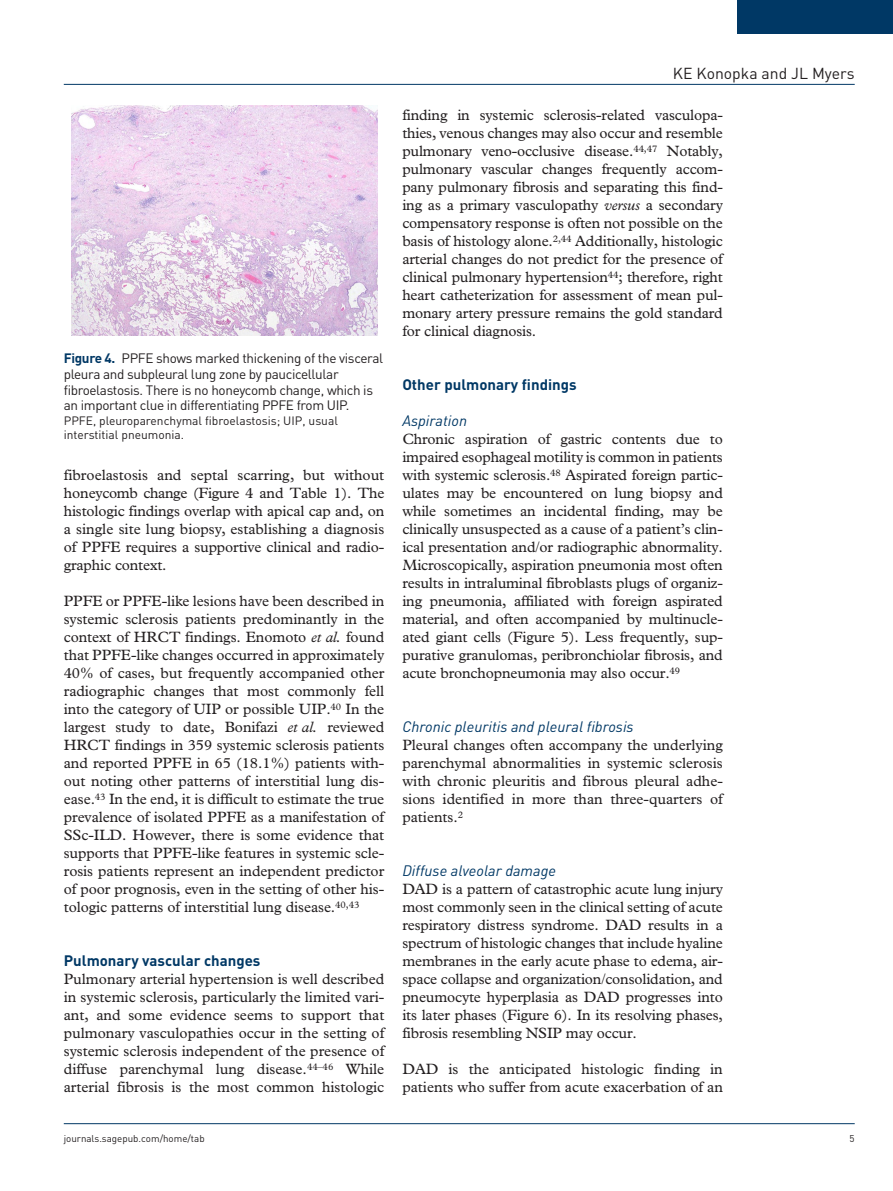
<style>
.page{position:relative;width:893px;height:1191px;background:#fff}
.page>*{position:absolute;margin:0;border:0;box-sizing:border-box;transform-origin:0 0}
.t1{font:15.75px "DIN";color:#231f20}
.t2{font:15px/18px "Plantin Std";letter-spacing:-.005em;color:#231f20;text-align:justify}
.t3{font:italic 15px "DIN";color:#003865}
.t4{font:700 15px "DIN";color:#003865}
.t5{font:13.5px/15.8px "DIN";letter-spacing:-.025em;color:#231f20}
.t6{font:12px/14.2px "DIN";color:#231f20}
.t7{font:9.75px "DIN";color:#231f20}
.s1{font-weight:700;color:#003865}
.s2{font-style:italic}
</style>
<div class="page">
<hr style="left:64px;top:84px;width:791px;height:1px;background:#003865">
<hr style="left:64px;top:1123px;width:791px;height:1px;background:#003865">
<div style="left:738px;top:0;width:155px;height:34px;background:#003865"></div>
<img style="left:71px;top:106px;width:306px;height:229px">
<p class="t1" style="left:673px;top:63px;width:183px">KE Konopka and JL Myers</p>
<p class="t5" style="left:64px;top:350px;width:321px"><span class="s1">Figure 4.</span> PPFE shows marked thickening of the visceral pleura and subpleural lung zone by paucicellular fibroelastosis. There is no honeycomb change, which is an important clue in differentiating PPFE from UIP.</p>
<p class="t6" style="left:64px;top:413px;width:276px">PPFE, pleuroparenchymal fibroelastosis; UIP, usual interstitial pneumonia.</p>
<p class="t2" style="left:64px;top:466px;width:322px">fibroelastosis and septal scarring, but without honeycomb change (Figure 4 and Table 1). The histologic findings overlap with apical cap and, on a single site lung biopsy, establishing a diagnosis of PPFE requires a supportive clinical and radio&shy;graphic context.</p>
<p class="t2" style="left:64px;top:592px;width:322px">PPFE or PPFE-like lesions have been described in systemic sclerosis patients predominantly in the context of HRCT findings. Enomoto <span class="s2">et al.</span> found that PPFE-like changes occurred in approximately 40% of cases, but frequently accompanied other radiographic changes that most commonly fell into the category of UIP or possible UIP.<sup>40</sup> In the largest study to date, Bonifazi <span class="s2">et al.</span> reviewed HRCT findings in 359 systemic sclerosis patients and reported PPFE in 65 (18.1%) patients with&shy;out noting other patterns of interstitial lung dis&shy;ease.<sup>43</sup> In the end, it is difficult to estimate the true prevalence of isolated PPFE as a manifestation of SSc-ILD. However, there is some evidence that supports that PPFE-like features in systemic scle&shy;rosis patients represent an independent predictor of poor prognosis, even in the setting of other his&shy;tologic patterns of interstitial lung disease.<sup>40,43</sup></p>
<p class="t4" style="left:64px;top:951px;width:198px">Pulmonary vascular changes</p>
<p class="t2" style="left:64px;top:970px;width:322px">Pulmonary arterial hypertension is well described in systemic sclerosis, particularly the limited vari&shy;ant, and some evidence seems to support that pulmonary vasculopathies occur in the setting of systemic sclerosis independent of the presence of diffuse parenchymal lung disease.<sup>44–46</sup> While arterial fibrosis is the most common histologic</p>
<p class="t2" style="left:402px;top:106px;width:322px">finding in systemic sclerosis-related vasculopa&shy;thies, venous changes may also occur and resemble pulmonary veno-occlusive disease.<sup>44,47</sup> Notably, pulmonary vascular changes frequently accom&shy;pany pulmonary fibrosis and separating this find&shy;ing as a primary vasculopathy <span class="s2">versus</span> a secondary compensatory response is often not possible on the basis of histology alone.<sup>2,44</sup> Additionally, histologic arterial changes do not predict for the presence of clinical pulmonary hypertension<sup>44</sup>; therefore, right heart catheterization for assessment of mean pul&shy;monary artery pressure remains the gold standard for clinical diagnosis.</p>
<p class="t4" style="left:402px;top:375px;width:176px">Other pulmonary findings</p>
<p class="t3" style="left:402px;top:411px;width:66px">Aspiration</p>
<p class="t2" style="left:402px;top:430px;width:322px">Chronic aspiration of gastric contents due to impaired esophageal motility is common in patients with systemic sclerosis.<sup>48</sup> Aspirated foreign partic&shy;ulates may be encountered on lung biopsy and while sometimes an incidental finding, may be clinically unsuspected as a cause of a patient’s clin&shy;ical presentation and/or radiographic abnormality.<br>Microscopically, aspiration pneumonia most often results in intraluminal fibroblasts plugs of organiz&shy;ing pneumonia, affiliated with foreign aspirated material, and often accompanied by multinucle&shy;ated giant cells (Figure 5). Less frequently, sup&shy;purative granulomas, peribronchiolar fibrosis, and acute bronchopneumonia may also occur.<sup>49</sup></p>
<p class="t3" style="left:402px;top:717px;width:233px">Chronic pleuritis and pleural fibrosis</p>
<p class="t2" style="left:402px;top:736px;width:322px">Pleural changes often accompany the underlying parenchymal abnormalities in systemic sclerosis with chronic pleuritis and fibrous pleural adhe&shy;sions identified in more than three-quarters of patients.<sup>2</sup></p>
<p class="t3" style="left:402px;top:861px;width:155px">Diffuse alveolar damage</p>
<p class="t2" style="left:402px;top:880px;width:322px">DAD is a pattern of catastrophic acute lung injury most commonly seen in the clinical setting of acute respiratory distress syndrome. DAD results in a spectrum of histologic changes that include hyaline membranes in the early acute phase to edema, air&shy;space collapse and organization/consolidation, and pneumocyte hyperplasia as DAD progresses into its later phases (Figure 6). In its resolving phases, fibrosis resembling NSIP may occur.</p>
<p class="t2" style="left:402px;top:1060px;width:322px">DAD is the anticipated histologic finding in patients who suffer from acute exacerbation of an</p>
<p class="t7" style="left:64px;top:1132px;width:142px">journals.sagepub.com/home/tab</p>
<p class="t7" style="left:850px;top:1132px;width:7px">5</p>
</div>
